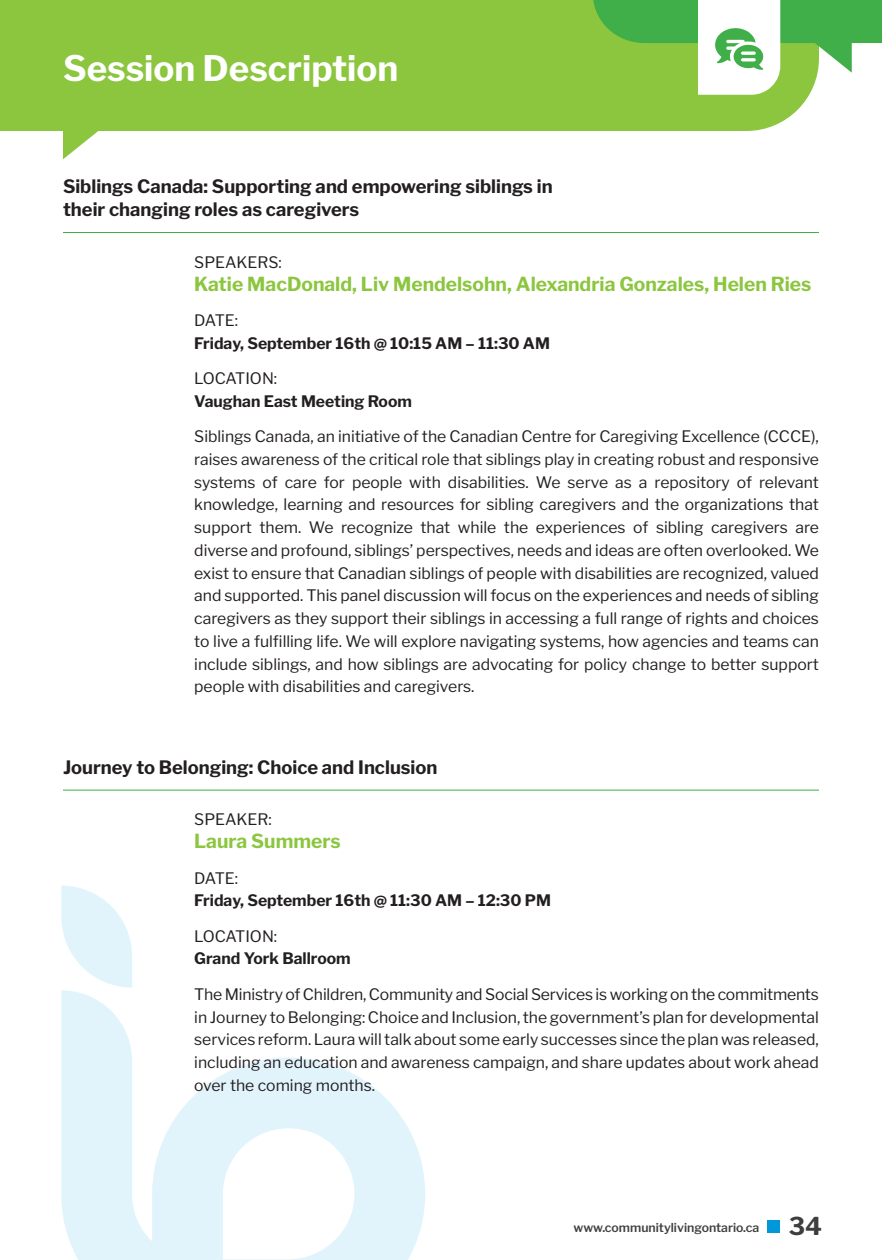
<style>
.page{position:relative;width:882px;height:1260px;background:#fff}
.page>*{position:absolute;margin:0;border:0;box-sizing:border-box;transform-origin:0 0}
.t1{font:700 35px "Libre Franklin";color:#fff}
.COLUMN_1{font:700 19.25px "Libre Franklin";color:#8bc63e}
.COLUMN_1-2{font:700 18.38px/22.8px "Libre Franklin";color:#231f20}
.COLUMN_1-3{font:15.75px/22.8px "Libre Franklin";color:#231f20;text-align:justify}
.COLUMN_1-4{font:700 15.75px/22.8px "Libre Franklin";color:#231f20}
.t2{font:600 12.25px "Libre Franklin";color:#413f41}
.s1{font-weight:400}
.s2{font-weight:700;font-size:24.5px;color:#3e3e3f}
</style>
<div class="page">
<div style="left:0;top:0;width:809px;height:131px;background:#8bc63e"></div>
<svg style="left:63px;top:105px;width:67px;height:54px"></svg>
<svg style="left:593px;top:0;width:289px;height:95px"></svg>
<hr style="left:63px;top:232px;width:756px;height:1px;background:#40ae49">
<svg style="left:61px;top:990px;width:364px;height:270px;fill:#e1f4fc"></svg>
<svg style="left:61px;top:886px;width:71px;height:102px"></svg>
<hr style="left:63px;top:790px;width:756px;height:1px;background:#40ae49">
<div style="left:767px;top:1220px;width:13px;height:13px;background:#0097db"></div>
<p class="t1" style="left:63px;top:41px;width:337px">Session Description</p>
<p class="COLUMN_1-2" style="left:63px;top:174px;width:491px">Siblings Canada: Supporting and empowering siblings in their changing roles as caregivers</p>
<p class="COLUMN_1-3" style="left:194px;top:249px;width:89px">SPEAKERS:</p>
<p class="COLUMN_1" style="left:194px;top:269px;width:619px">Katie MacDonald, Liv Mendelsohn, Alexandria Gonzales, Helen Ries</p>
<p class="COLUMN_1-4" style="left:194px;top:307px;width:357px"><span class="s1">DATE:<br></span>Friday, September 16th @ 10:15 AM – 11:30 AM</p>
<p class="COLUMN_1-4" style="left:194px;top:366px;width:219px"><span class="s1">LOCATION:<br></span>Vaughan East Meeting Room</p>
<p class="COLUMN_1-3" style="left:194px;top:424px;width:626px">Siblings Canada, an initiative of the Canadian Centre for Caregiving Excellence (CCCE), raises awareness of the critical role that siblings play in creating robust and responsive systems of care for people with disabilities. We serve as a repository of relevant knowledge, learning and resources for sibling caregivers and the organizations that support them. We recognize that while the experiences of sibling caregivers are diverse and profound, siblings’ perspectives, needs and ideas are often overlooked. We exist to ensure that Canadian siblings of people with disabilities are recognized, valued and supported. This panel discussion will focus on the experiences and needs of sibling caregivers as they support their siblings in accessing a full range of rights and choices to live a fulfilling life. We will explore navigating systems, how agencies and teams can include siblings, and how siblings are advocating for policy change to better support people with disabilities and caregivers.</p>
<p class="COLUMN_1-2" style="left:63px;top:754px;width:376px">Journey to Belonging: Choice and Inclusion</p>
<p class="COLUMN_1-3" style="left:194px;top:807px;width:79px">SPEAKER:</p>
<p class="COLUMN_1" style="left:194px;top:826px;width:148px">Laura Summers</p>
<p class="COLUMN_1-4" style="left:194px;top:865px;width:358px"><span class="s1">DATE:<br></span>Friday, September 16th @ 11:30 AM – 12:30 PM</p>
<p class="COLUMN_1-4" style="left:194px;top:923px;width:158px"><span class="s1">LOCATION:<br></span>Grand York Ballroom</p>
<p class="COLUMN_1-3" style="left:194px;top:981px;width:626px">The Ministry of Children, Community and Social Services is working on the commitments in Journey to Belonging: Choice and Inclusion, the government’s plan for developmental services reform. Laura will talk about some early successes since the plan was released, including an education and awareness campaign, and share updates about work ahead over the coming months.</p>
<p class="t2" style="left:574px;top:1218px;width:250px">www.communitylivingontario.ca <span class="s2">34</span></p>
</div>
